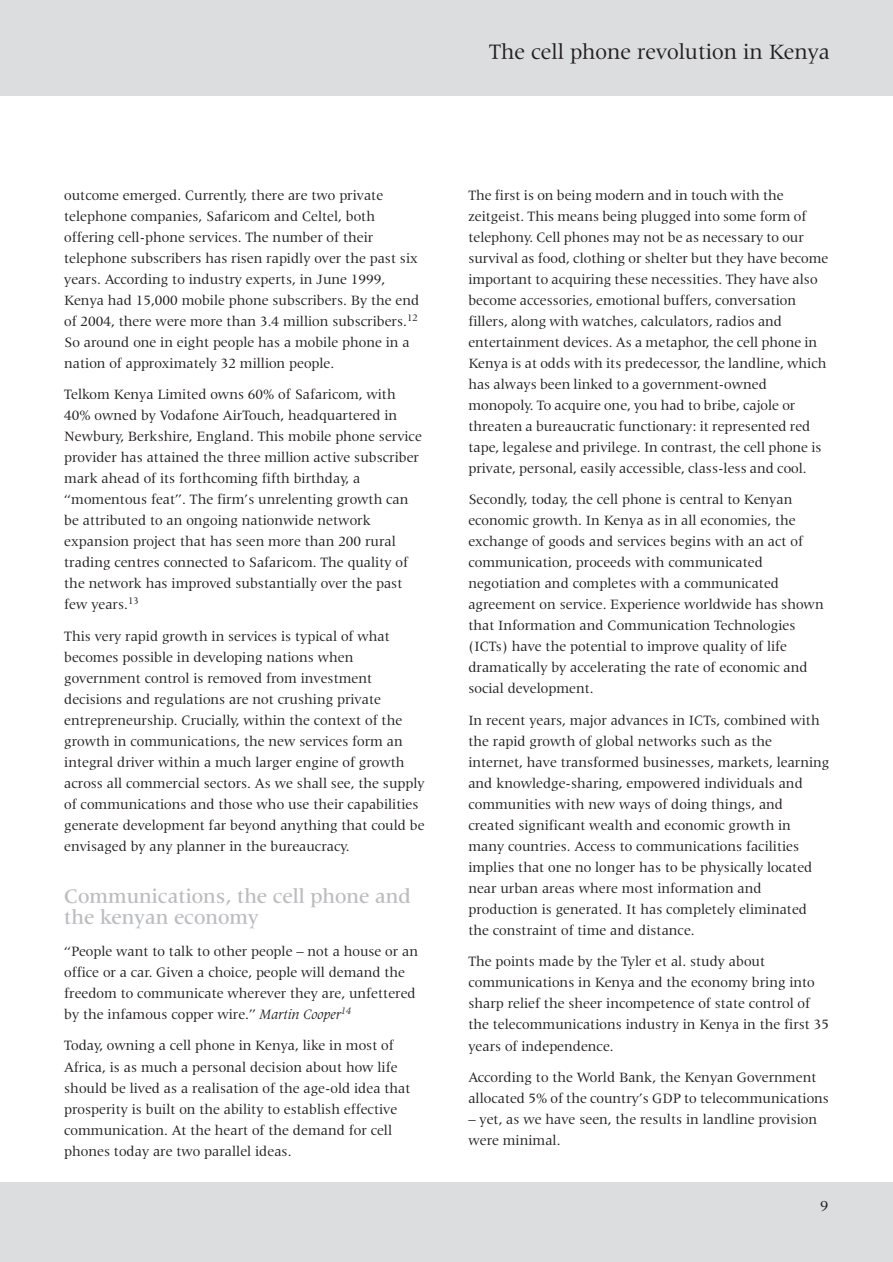
<style>
.page{position:relative;width:893px;height:1262px;background:#fff}
.page>*{position:absolute;margin:0;border:0;box-sizing:border-box;transform-origin:0 0}
.t1{font:22.5px "Latin 725 BT";color:#231f20}
.t2{font:500 21px/21px "Latin 725 BT";color:#bcbdc0}
.t3{font:15.75px "Latin 725 BT";color:#231f20}
.t4{font:14.7px/21px "Latin 725 BT";color:#231f20}
.s1{font-style:italic}
</style>
<div class="page">
<div style="left:0;top:1182px;width:892px;height:79px;background:#dcdddf"></div>
<div style="left:0;top:0;width:892px;height:96px;background:#dcdddf"></div>
<h1 class="t1" style="left:489px;top:42px;width:342px">The cell phone revolution in Kenya</h1>
<p class="t4" style="left:64px;top:185px;width:356px">outcome emerged. Currently, there are two private telephone companies, Safaricom and Celtel, both offering cell-phone services. The number of their telephone subscribers has risen rapidly over the past six years. According to industry experts, in June 1999, Kenya had 15,000 mobile phone subscribers. By the end of 2004, there were more than 3.4 million subscribers.<sup>12<br></sup>So around one in eight people has a mobile phone in a nation of approximately 32 million people.</p>
<p class="t4" style="left:64px;top:385px;width:359px">Telkom Kenya Limited owns 60% of Safaricom, with 40% owned by Vodafone AirTouch, headquartered in Newbury, Berkshire, England. This mobile phone service provider has attained the three million active subscriber mark ahead of its forthcoming fifth birthday, a “momentous feat”. The firm’s unrelenting growth can be attributed to an ongoing nationwide network expansion project that has seen more than 200 rural trading centres connected to Safaricom. The quality of the network has improved substantially over the past few years.<sup>13</sup></p>
<p class="t4" style="left:64px;top:626px;width:362px">This very rapid growth in services is typical of what becomes possible in developing nations when government control is removed from investment decisions and regulations are not crushing private entrepreneurship. Crucially, within the context of the growth in communications, the new services form an integral driver within a much larger engine of growth across all commercial sectors. As we shall see, the supply of communications and those who use their capabilities generate development far beyond anything that could be envisaged by any planner in the bureaucracy.</p>
<h2 class="t2" style="left:64px;top:888px;width:348px">Communications, the cell phone and the kenyan economy</h2>
<p class="t4" style="left:64px;top:941px;width:355px">“People want to talk to other people – not a house or an office or a car. Given a choice, people will demand the freedom to communicate wherever they are, unfettered by the infamous copper wire.” <span class="s1">Martin Cooper</span><sup>14</sup></p>
<p class="t4" style="left:64px;top:1036px;width:348px">Today, owning a cell phone in Kenya, like in most of Africa, is as much a personal decision about how life should be lived as a realisation of the age-old idea that prosperity is built on the ability to establish effective communication. At the heart of the demand for cell phones today are two parallel ideas.</p>
<p class="t4" style="left:468px;top:185px;width:361px">The first is on being modern and in touch with the zeitgeist. This means being plugged into some form of telephony. Cell phones may not be as necessary to our survival as food, clothing or shelter but they have become important to acquiring these necessities. They have also become accessories, emotional buffers, conversation fillers, along with watches, calculators, radios and entertainment devices. As a metaphor, the cell phone in Kenya is at odds with its predecessor, the landline, which has always been linked to a government-owned monopoly. To acquire one, you had to bribe, cajole or threaten a bureaucratic functionary: it represented red tape, legalese and privilege. In contrast, the cell phone is private, personal, easily accessible, class-less and cool.</p>
<p class="t4" style="left:468px;top:490px;width:357px">Secondly, today, the cell phone is central to Kenyan economic growth. In Kenya as in all economies, the exchange of goods and services begins with an act of communication, proceeds with communicated negotiation and completes with a communicated agreement on service. Experience worldwide has shown that Information and Communication Technologies (ICTs) have the potential to improve quality of life dramatically by accelerating the rate of economic and social development.</p>
<p class="t4" style="left:468px;top:710px;width:362px">In recent years, major advances in ICTs, combined with the rapid growth of global networks such as the internet, have transformed businesses, markets, learning and knowledge-sharing, empowered individuals and communities with new ways of doing things, and created significant wealth and economic growth in many countries. Access to communications facilities implies that one no longer has to be physically located near urban areas where most information and production is generated. It has completely eliminated the constraint of time and distance.</p>
<p class="t4" style="left:468px;top:952px;width:362px">The points made by the Tyler et al. study about communications in Kenya and the economy bring into sharp relief the sheer incompetence of state control of the telecommunications industry in Kenya in the first 35 years of independence.</p>
<p class="t4" style="left:468px;top:1067px;width:362px">According to the World Bank, the Kenyan Government allocated 5% of the country’s GDP to telecommunications</p>
<p class="t4" style="left:468px;top:1109px;width:350px">– yet, as we have seen, the results in landline provision were minimal.</p>
<p class="t3" style="left:820px;top:1199px;width:10px">9</p>
</div>
